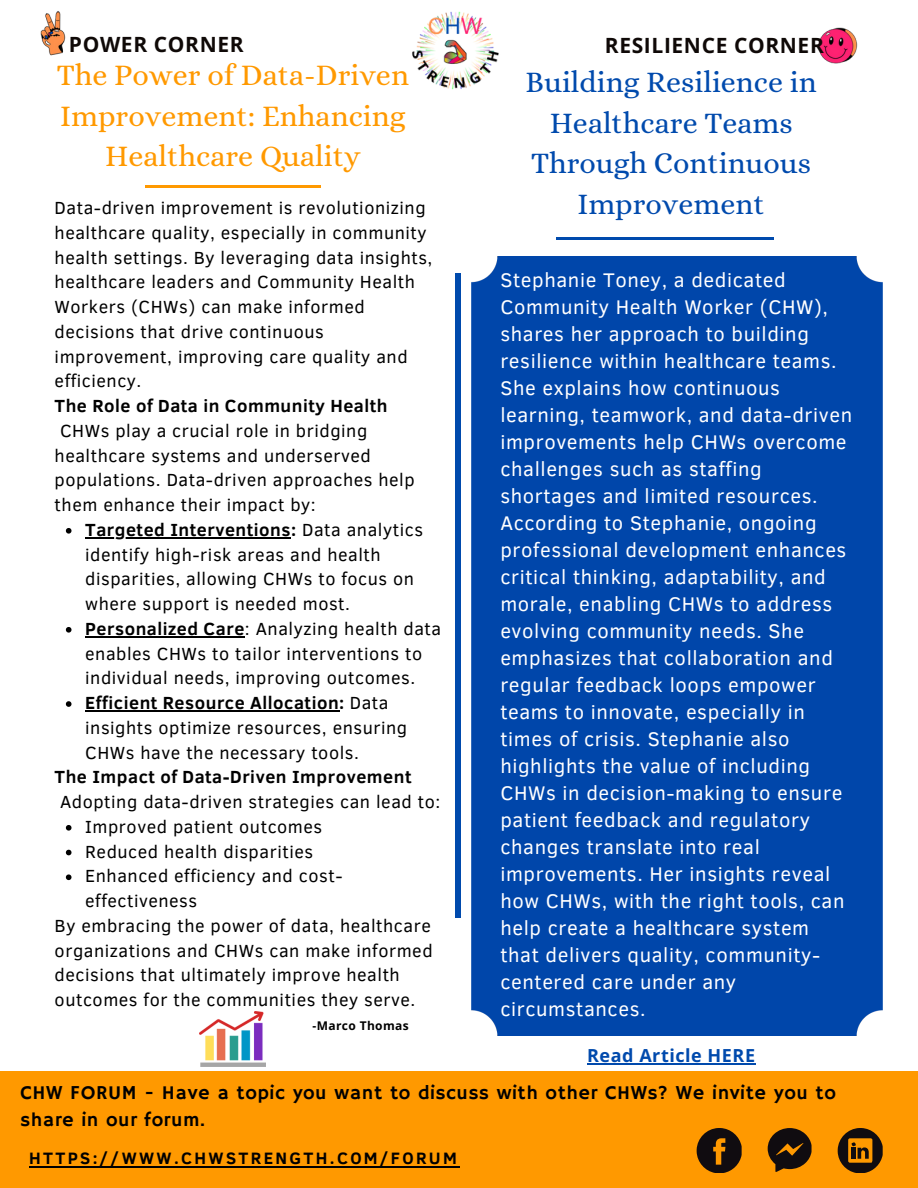
<style>
.page{position:relative;width:918px;height:1188px;background:#fff}
.page>*{position:absolute;margin:0;border:0;box-sizing:border-box;transform-origin:0 0}
.t1{font:30px/40.5px "Alice";color:#004aad;text-align:center}
.t2{font:30px/40.5px "Alice";color:#f90;text-align:center}
.t3{font:700 21px "Open Sans";letter-spacing:.03em;color:#0f0907}
.t4{font:20.25px/27px "Clear Sans";letter-spacing:.03em;color:#fff}
.t5{font:19.65px "Hammersmith One";letter-spacing:.03em;color:#000}
.t6{font:18px/24.8px "Clear Sans";letter-spacing:.03em;color:#000}
.t7{font:700 18px "Clear Sans";letter-spacing:.03em;color:#000}
.t8{font:700 18px "Open Sans";letter-spacing:.03em;color:#004aad}
.t9{font:700 16.95px "Clear Sans";letter-spacing:.14em;color:#000}
.t10{font:700 12px "Open Sans";letter-spacing:.03em;color:#000}
.s1{font-weight:700}
</style>
<div class="page">
<hr style="left:145px;top:185px;width:169px;height:2px;background:#f90">
<svg style="left:314px;top:185px;width:6px;height:2px"></svg>
<hr style="left:557px;top:238px;width:210px;height:1px;background:#004aad">
<div style="left:0;top:1072px;width:918px;height:116px;background:#f90"></div>
<svg style="left:697px;top:1128px;width:45px;height:45px"></svg>
<svg style="left:768px;top:1128px;width:44px;height:44px"></svg>
<svg style="left:838px;top:1128px;width:45px;height:45px"></svg>
<img style="left:412px;top:11px;width:87px;height:79px">
<img style="left:40px;top:11px;width:26px;height:45px">
<img style="left:818px;top:27px;width:40px;height:37px">
<hr style="left:456px;top:273px;width:4px;height:645px;background:#004aad">
<div style="left:472px;top:256px;width:410px;height:780px;background:#0046aa"></div>
<hr style="left:29px;top:1166px;width:431px;height:1px;background:#000">
<img style="left:200px;top:1011px;width:66px;height:55px">
<svg style="left:66px;top:528px;width:6px;height:6px"></svg>
<hr style="left:85px;top:537px;width:206px;height:1px;background:#000">
<svg style="left:66px;top:627px;width:6px;height:6px"></svg>
<hr style="left:85px;top:636px;width:160px;height:1px;background:#000">
<svg style="left:66px;top:701px;width:6px;height:6px"></svg>
<hr style="left:85px;top:710px;width:254px;height:1px;background:#000">
<svg style="left:66px;top:825px;width:6px;height:6px"></svg>
<svg style="left:66px;top:850px;width:6px;height:5px"></svg>
<svg style="left:66px;top:874px;width:6px;height:6px"></svg>
<hr style="left:587px;top:1064px;width:169px;height:1px;background:#004aad">
<h1 class="t3" style="left:69px;top:29px;width:176px">POWER CORNER</h1>
<h5 class="t2" style="left:57px;top:55px;width:354px">The Power of Data-Driven<br>Improvement: Enhancing<br>Healthcare Quality</h5>
<p class="t6" style="left:55px;top:194px;width:373px">Data-driven improvement is revolutionizing</p>
<p class="t6" style="left:55px;top:219px;width:374px">healthcare quality, especially in community</p>
<p class="t6" style="left:55px;top:244px;width:379px">health settings. By leveraging data insights,</p>
<p class="t6" style="left:55px;top:269px;width:362px">healthcare leaders and Community Health</p>
<p class="t6" style="left:55px;top:293px;width:312px">Workers (CHWs) can make informed</p>
<p class="t6" style="left:55px;top:318px;width:271px">decisions that drive continuous</p>
<p class="t6" style="left:55px;top:343px;width:355px">improvement, improving care quality and</p>
<p class="t6" style="left:55px;top:368px;width:88px">efficiency.</p>
<p class="t7" style="left:55px;top:393px;width:334px">The Role of Data in Community Health</p>
<p class="t6" style="left:60px;top:417px;width:309px">CHWs play a crucial role in bridging</p>
<p class="t6" style="left:55px;top:442px;width:318px">healthcare systems and underserved</p>
<p class="t6" style="left:55px;top:467px;width:362px">populations. Data-driven approaches help</p>
<p class="t6" style="left:55px;top:491px;width:263px">them enhance their impact by:</p>
<p class="t6" style="left:85px;top:516px;width:339px"><span class="s1">Targeted Interventions:</span> Data analytics identify high-risk areas and health disparities, allowing CHWs to focus on where support is needed most.</p>
<p class="t6" style="left:85px;top:615px;width:358px"><span class="s1">Personalized Care</span>: Analyzing health data enables CHWs to tailor interventions to individual needs, improving outcomes.</p>
<h6 class="t6" style="left:85px;top:689px;width:324px"><span class="s1">Efficient Resource Allocation:</span> Data insights optimize resources, ensuring<br>CHWs have the necessary tools.</h6>
<p class="t6" style="left:60px;top:764px;width:382px;text-indent:-5px"><span class="s1">The Impact of Data-Driven Improvement<br></span>Adopting data-driven strategies can lead to:</p>
<p class="t6" style="left:85px;top:813px;width:239px">Improved patient outcomes</p>
<h3 class="t6" style="left:85px;top:838px;width:229px">Reduced health disparities</h3>
<p class="t6" style="left:85px;top:863px;width:259px">Enhanced efficiency and cost&shy;effectiveness</p>
<p class="t6" style="left:55px;top:912px;width:380px">By embracing the power of data, healthcare organizations and CHWs can make informed decisions that ultimately improve health outcomes for the communities they serve.</p>
<h3 class="t10" style="left:313px;top:1018px;width:98px">-Marco Thomas</h3>
<h3 class="t3" style="left:605px;top:30px;width:221px">RESILIENCE CORNER</h3>
<h6 class="t1" style="left:526px;top:62px;width:293px">Building Resilience in<br>Healthcare Teams<br>Through Continuous<br>Improvement</h6>
<h6 class="t4" style="left:500px;top:265px;width:353px">Stephanie Toney, a dedicated<br>Community Health Worker (CHW), shares her approach to building resilience within healthcare teams.<br>She explains how continuous learning, teamwork, and data-driven improvements help CHWs overcome challenges such as staffing shortages and limited resources.<br>According to Stephanie, ongoing professional development enhances critical thinking, adaptability, and morale, enabling CHWs to address evolving community needs. She emphasizes that collaboration and regular feedback loops empower teams to innovate, especially in times of crisis. Stephanie also highlights the value of including<br>CHWs in decision-making to ensure patient feedback and regulatory changes translate into real improvements. Her insights reveal how CHWs, with the right tools, can help create a healthcare system that delivers quality, community&shy;centered care under any circumstances.</h6>
<h4 class="t8" style="left:587px;top:1043px;width:169px">Read Article HERE</h4>
<p class="t5" style="left:20px;top:1081px;width:817px">CHW FORUM - Have a topic you want to discuss with other CHWs? We invite you to</p>
<p class="t5" style="left:20px;top:1108px;width:186px">share in our forum.</p>
<p class="t9" style="left:29px;top:1145px;width:429px">HTTPS://WWW.CHWSTRENGTH.COM/FORUM</p>
</div>
